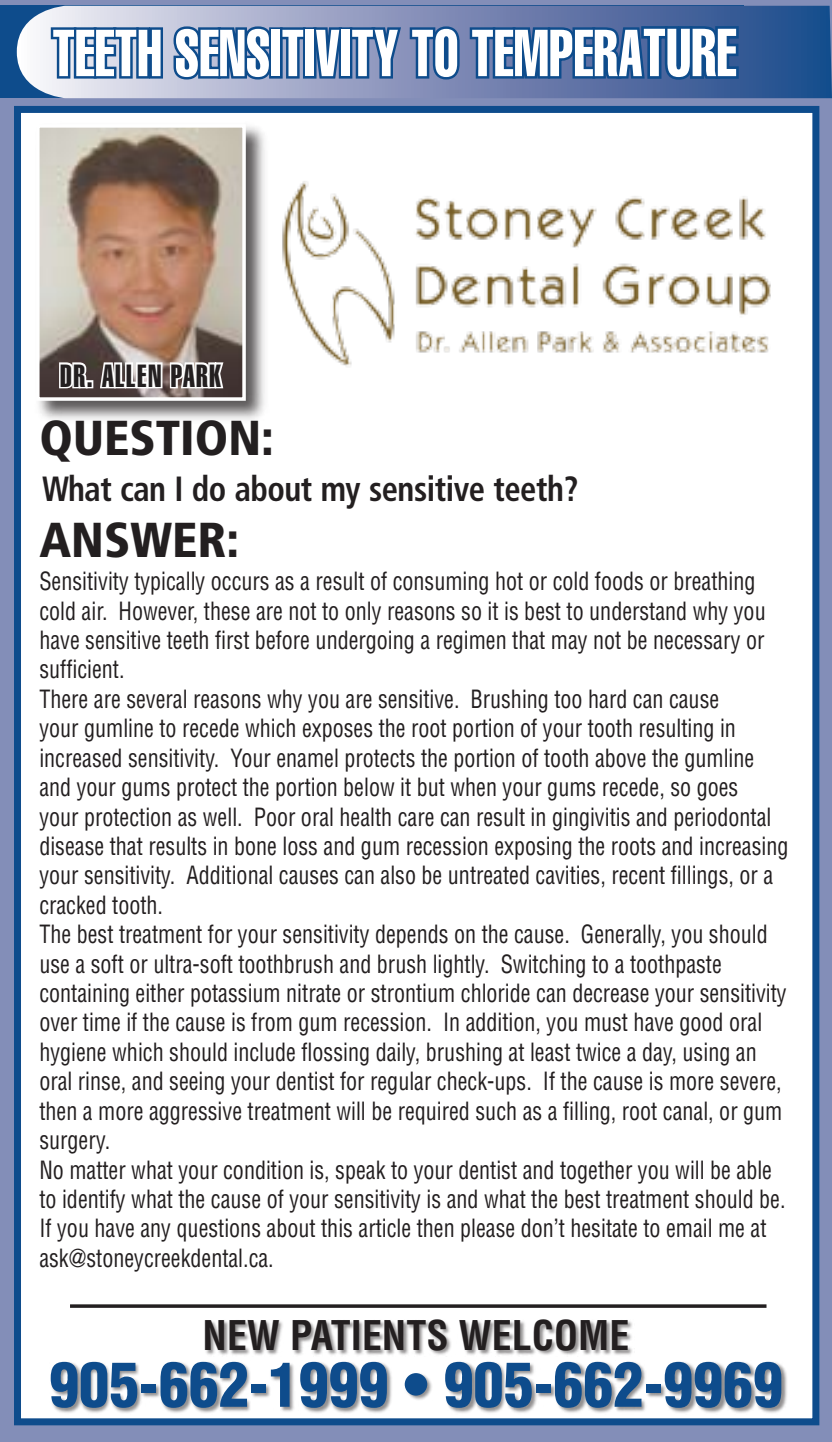
<style>
.page{position:relative;width:832px;height:1442px;background:#fff}
.page>*{position:absolute;margin:0;border:0;box-sizing:border-box;transform-origin:0 0}
.t1{font:extra-condensed 66.5px "Helvetica";letter-spacing:.01em;color:#fff}
.t2{font:extra-condensed 65.1px "Helvetica";letter-spacing:.01em;color:#fff;scale:.8 1}
.t3{font:900 condensed 59.85px "Helvetica";color:#0e4c8c}
.t4{font:900 condensed 49px/102.5px "Frutiger";color:#231f20}
.t5{font:700 condensed 39.9px "Helvetica";color:#231f20}
.t6{font:700 condensed 35px "Frutiger";letter-spacing:-.015em;color:#231f20;scale:.93 1}
.t7{font:31.5px "Helvetica Extra Compressed";letter-spacing:.05em;color:#231f20}
.t8{font:condensed 24.5px/29.4px "Helvetica";color:#231f20;scale:.9 1}
.s1{font-size:66.5px}
</style>
<div class="page">
<div style="left:0;top:0;width:832px;height:1441px;background:#838eb8"></div>
<div style="left:18px;top:109px;width:798px;height:1312px;background:#fff"></div>
<div style="left:14px;top:106px;width:805px;height:1318px;border:7px solid #0e4c8c"></div>
<div style="left:0;top:6px;width:743px;height:92px;background:#0e4c8c"></div>
<div style="left:33px;top:121px;width:236px;height:303px;background:#231f20;opacity:.75"></div>
<img style="left:41px;top:129px;width:200px;height:267px">
<div style="left:36px;top:124px;width:210px;height:277px;border:4px solid #fff"></div>
<svg style="left:17px;top:6px;width:815px;height:92px;background:#436ca0"></svg>
<svg style="left:57px;top:360px;width:33px;height:30px"></svg>
<div style="left:86px;top:380px;width:7px;height:8px;border:4px solid #fff"></div>
<svg style="left:98px;top:258px;width:128px;height:166px;background:#b59a8d"></svg>
<hr style="left:70px;top:1304px;width:696px;height:3px;background:#231f20">
<svg style="left:45px;top:5px;width:696px;height:231px"></svg>
<img style="left:261px;top:170px;width:510px;height:212px">
<div style="left:203px;top:1318px;width:431px;height:38px;background:#231f20;opacity:.5"></div>
<div style="left:49px;top:1360px;width:739px;height:54px;background:#231f20;opacity:.5"></div>
<h1 class="t1" style="left:49px;top:2px;width:387px">Theme Question</h1>
<h2 class="t2" style="left:52px;top:12px;width:856px">TEETH SENSITIVITY TO TEMPERA<span class="s1">TURE</span></h2>
<p class="t7" style="left:60px;top:356px;width:162px">DR. ALLEN PARK</p>
<h3 class="t4" style="left:40px;top:386px;width:236px">QUESTION:<br>ANSWER:</h3>
<h3 class="t6" style="left:42px;top:467px;width:578px">What can I do about my sensitive teeth?</h3>
<p class="t8" style="left:39px;top:566px;width:833px">Sensitivity typically occurs as a result of consuming hot or cold foods or breathing cold air. However, these are not to only reasons so it is best to understand why you have sensitive teeth first before undergoing a regimen that may not be necessary or sufficient.<br>There are several reasons why you are sensitive. Brushing too hard can cause<br>your gumline to recede which exposes the root portion of your tooth resulting in increased sensitivity. Your enamel protects the portion of tooth above the gumline and your gums protect the portion below it but when your gums recede, so goes<br>your protection as well. Poor oral health care can result in gingivitis and periodontal disease that results in bone loss and gum recession exposing the roots and increasing your sensitivity. Additional causes can also be untreated cavities, recent fillings, or a cracked tooth.<br>The best treatment for your sensitivity depends on the cause. Generally, you should use a soft or ultra-soft toothbrush and brush lightly. Switching to a toothpaste containing either potassium nitrate or strontium chloride can decrease your sensitivity over time if the cause is from gum recession. In addition, you must have good oral hygiene which should include flossing daily, brushing at least twice a day, using an oral rinse, and seeing your dentist for regular check-ups. If the cause is more severe, then a more aggressive treatment will be required such as a filling, root canal, or gum surgery.<br>No matter what your condition is, speak to your dentist and together you will be able to identify what the cause of your sensitivity is and what the best treatment should be.<br>If you have any questions about this article then please don’t hesitate to email me at ask@stoneycreekdental.ca.</p>
<h3 class="t5" style="left:203px;top:1310px;width:428px">NEW PATIENTS WELCOME</h3>
<h3 class="t3" style="left:49px;top:1347px;width:735px">905-662-1999 • 905-662-9969</h3>
</div>
